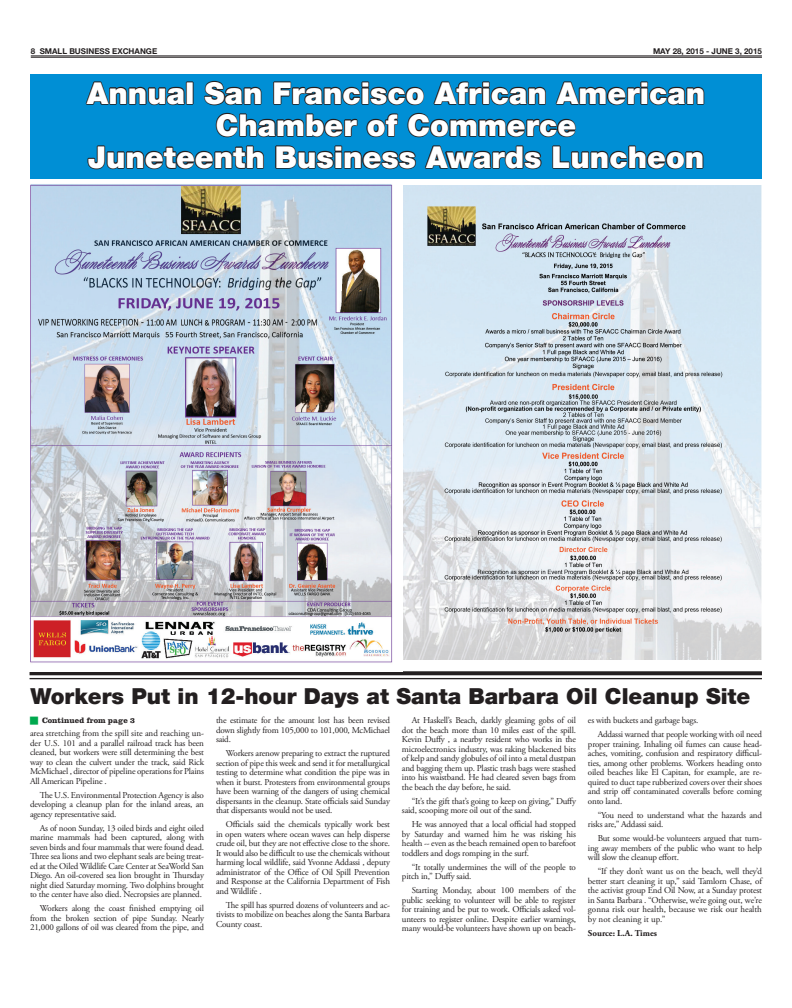
<style>
.page{position:relative;width:792px;height:1008px;background:#fff}
.page>*{position:absolute;margin:0;border:0;box-sizing:border-box;transform-origin:0 0}
.t1{font:900 30px/32px "Helvetica Neue LT";color:#fff;text-align:center}
.t2{font:900 22px "Helvetica Neue LT";color:#231f20}
.t3{font:9px/9.5px "Adobe Garamond Pro";letter-spacing:-.02em;color:#231f20;text-align:justify}
.t4{font:700 9px "Adobe Garamond Pro";color:#231f20}
.t5{font:700 8px "Helvetica Neue LT Std";color:#231f20}
.t6{font:700 8px "Clarendon LT Std";color:#231f20}
</style>
<div class="page">
<hr style="left:31px;top:56px;width:731px;height:1px;background:#231f20">
<hr style="left:31px;top:57px;width:731px;height:1px;background:#231f20">
<svg style="left:30px;top:671px;width:732px;height:4px;background:#464344"></svg>
<hr style="left:30px;top:678px;width:732px;height:1px;background:#231f20">
<div style="left:30px;top:74px;width:732px;height:105px;background:#008fd5"></div>
<svg style="left:85px;top:80px;width:620px;height:90px"></svg>
<img style="left:403px;top:185px;width:359px;height:475px">
<img style="left:30px;top:184px;width:363px;height:479px">
<p class="t5" style="left:31px;top:46px;width:16px">8 SMALL</p>
<p class="t5" style="left:69px;top:46px;width:31px">BUSINESS</p>
<p class="t5" style="left:112px;top:46px;width:44px">EXCHANGE</p>
<p class="t5" style="left:653px;top:46px;width:110px">MAY 28, 2015 - JUNE 3, 2015</p>
<h1 class="t1" style="left:87px;top:77px;width:620px">Annual San Francisco African American<br>Chamber of Commerce<br>Juneteenth Business Awards Luncheon</h1>
<h2 class="t2" style="left:30px;top:683px;width:722px">Workers Put in 12-hour Days at Santa Barbara Oil Cleanup Site</h2>
<p class="t6" style="left:42px;top:715px;width:95px">Continued from page 3</p>
<p class="t3" style="left:216px;top:716px;width:176px">the estimate for the amount lost has been revised down slightly from 105,000 to 101,000, McMichael said.</p>
<p class="t3" style="left:216px;top:749px;width:176px;text-indent:10px">Workers arenow preparing to extract the ruptured section of pipe this week and send it for metallurgical testing to determine what condition the pipe was in when it burst. Protesters from environmental groups have been warning of the dangers of using chemical dispersants in the cleanup. State officials said Sunday that dispersants would not be used.</p>
<p class="t3" style="left:216px;top:820px;width:175px;text-indent:10px">Officials said the chemicals typically work best in open waters where ocean waves can help disperse crude oil, but they are not effective close to the shore.<br>It would also be difficult to use the chemicals without harming local wildlife, said Yvonne Addassi , deputy administrator of the Office of Oil Spill Prevention and Response at the California Department of Fish and Wildlife .</p>
<p class="t3" style="left:216px;top:900px;width:175px;text-indent:10px">The spill has spurred dozens of volunteers and ac&shy;tivists to mobilize on beaches along the Santa Barbara County coast.</p>
<p class="t3" style="left:402px;top:716px;width:176px;text-indent:10px">At Haskell’s Beach, darkly gleaming gobs of oil dot the beach more than 10 miles east of the spill.<br>Kevin Duffy , a nearby resident who works in the microelectronics industry, was raking blackened bits of kelp and sandy globules of oil into a metal dustpan and bagging them up. Plastic trash bags were stashed into his waistband. He had cleared seven bags from the beach the day before, he said.</p>
<p class="t3" style="left:402px;top:796px;width:175px;text-indent:10px">“It’s the gift that’s going to keep on giving,” Duffy said, scooping more oil out of the sand.</p>
<p class="t3" style="left:402px;top:820px;width:176px;text-indent:10px">He was annoyed that a local official had stopped by Saturday and warned him he was risking his health -- even as the beach remained open to barefoot toddlers and dogs romping in the surf.</p>
<p class="t3" style="left:402px;top:863px;width:176px;text-indent:10px">“It totally undermines the will of the people to pitch in,” Duffy said.</p>
<p class="t3" style="left:402px;top:886px;width:176px;text-indent:10px">Starting Monday, about 100 members of the public seeking to volunteer will be able to register for training and be put to work. Officials asked vol&shy;unteers to register online. Despite earlier warnings, many would-be volunteers have shown up on beach-</p>
<p class="t3" style="left:598px;top:714px;width:166px;line-height:14px;text-indent:-10px">es with buckets and garbage bags.<br>Addassi warned that people working with oil need</p>
<p class="t3" style="left:588px;top:740px;width:176px">proper training. Inhaling oil fumes can cause head&shy;aches, vomiting, confusion and respiratory difficul&shy;ties, among other problems. Workers heading onto oiled beaches like El Capitan, for example, are re&shy;quired to duct tape rubberized covers over their shoes and strip off contaminated coveralls before coming onto land.</p>
<p class="t3" style="left:588px;top:811px;width:175px;text-indent:10px">“You need to understand what the hazards and risks are,” Addassi said.</p>
<p class="t3" style="left:588px;top:834px;width:176px;text-indent:10px">But some would-be volunteers argued that turn&shy;ing away members of the public who want to help will slow the cleanup effort.</p>
<p class="t3" style="left:588px;top:867px;width:176px;text-indent:10px">“If they don’t want us on the beach, well they’d better start cleaning it up,” said Tamlorn Chase, of the activist group End Oil Now, at a Sunday protest in Santa Barbara . “Otherwise, we’re going out, we’re gonna risk our health, because we risk our health by not cleaning it up.”</p>
<p class="t4" style="left:588px;top:928px;width:71px">Source: L.A. Times</p>
<p class="t3" style="left:30px;top:729px;width:175px">area stretching from the spill site and reaching un&shy;der U.S. 101 and a parallel railroad track has been cleaned, but workers were still determining the best way to clean the culvert under the track, said Rick McMichael , director of pipeline operations for Plains All American Pipeline .</p>
<p class="t3" style="left:30px;top:790px;width:175px;text-indent:10px">The U.S. Environmental Protection Agency is also developing a cleanup plan for the inland areas, an agency representative said.</p>
<p class="t3" style="left:30px;top:823px;width:175px;text-indent:10px">As of noon Sunday, 13 oiled birds and eight oiled marine mammals had been captured, along with seven birds and four mammals that were found dead.<br>Three sea lions and two elephant seals are being treat&shy;ed at the Oiled Wildlife Care Center at SeaWorld San Diego. An oil-covered sea lion brought in Thursday night died Saturday morning. Two dolphins brought to the center have also died. Necropsies are planned.</p>
<p class="t3" style="left:30px;top:904px;width:176px;text-indent:10px">Workers along the coast finished emptying oil from the broken section of pipe Sunday. Nearly 21,000 gallons of oil was cleared from the pipe, and</p>
</div>
